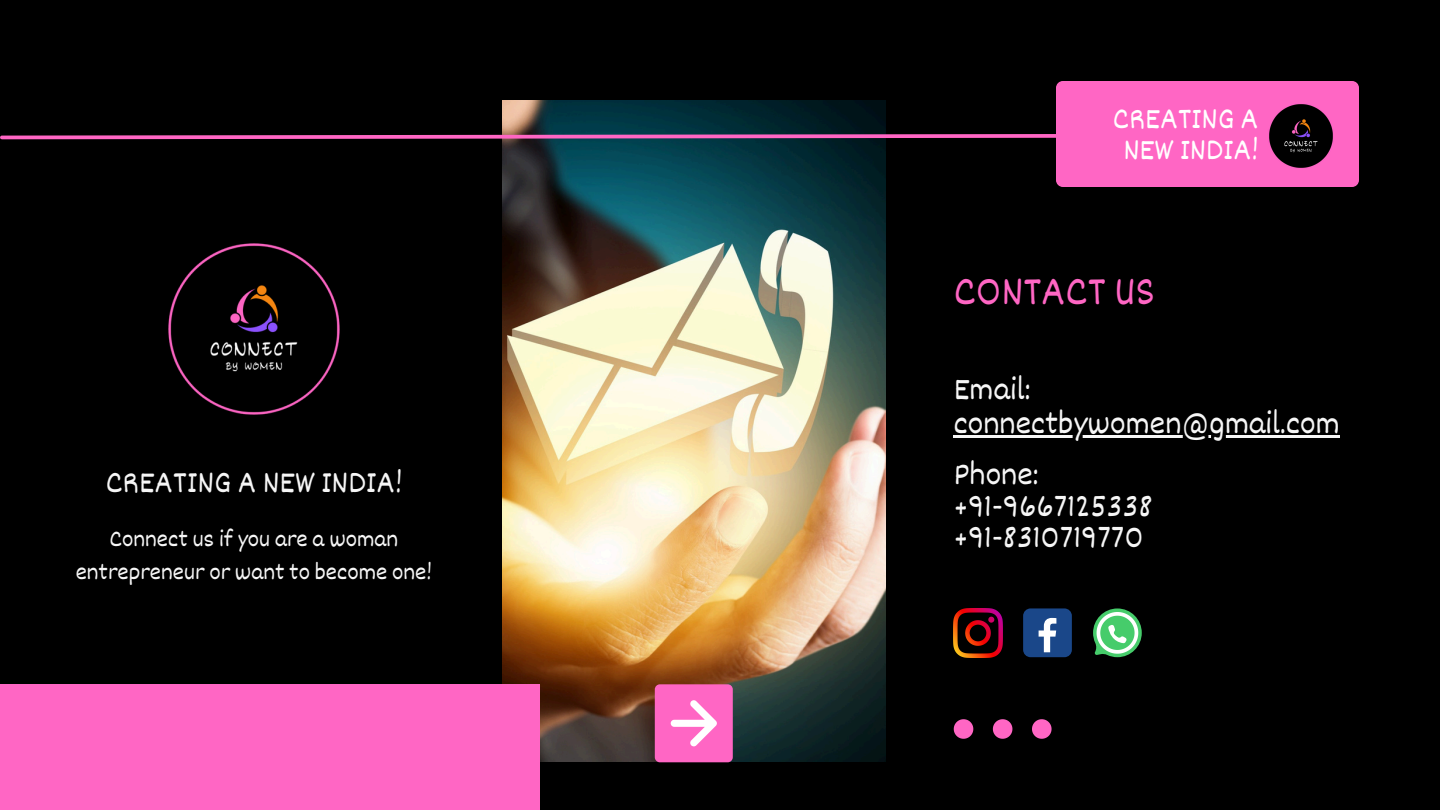
<style>
.page{position:relative;width:1440px;height:810px;background:#000}
.page>*{position:absolute;margin:0;border:0;box-sizing:border-box;transform-origin:0 0}
.t1{font:42px "Dekko";color:#ff66c4}
.t2{font:33px "Dekko";color:#f6f6f6}
.t3{font:32px "Dekko";color:#f6f6f6}
.t4{font:31px/30.8px "Dekko";color:#fff;text-align:center}
.t5{font:30px/31.5px "Dekko";color:#f6f6f6}
.t6{font:24px/33px "Dekko";color:#f6f6f6;text-align:center}
</style>
<div class="page">
<img style="left:148px;top:223px;width:213px;height:213px;border-radius:50%">
<img style="left:503px;top:100px;width:382px;height:662px">
<svg style="left:0;top:132px;width:1056px;height:9px"></svg>
<div style="left:0;top:684px;width:539px;height:126px;background:#ff66c4"></div>
<div style="left:655px;top:684px;width:78px;height:78px;background:#ff66c4;border-radius:5px"></div>
<svg style="left:671px;top:700px;width:46px;height:47px"></svg>
<svg style="left:993px;top:719px;width:19px;height:20px"></svg>
<svg style="left:954px;top:719px;width:19px;height:20px"></svg>
<svg style="left:1032px;top:719px;width:19px;height:20px"></svg>
<div style="left:1056px;top:81px;width:303px;height:106px;background:#ff66c4;border-radius:7px"></div>
<img style="left:1268px;top:104px;width:66px;height:64px">
<img style="left:954px;top:608px;width:48px;height:49px">
<div style="left:1023px;top:608px;width:49px;height:49px;background:#1a4789;border-radius:7px"></div>
<svg style="left:1039px;top:618px;width:17px;height:34px"></svg>
<svg style="left:1093px;top:608px;width:49px;height:49px"></svg>
<hr style="left:954px;top:435px;width:386px;height:3px;background:#f6f6f6">
<h1 class="t3" style="left:106px;top:463px;width:298px">CREATING A NEW INDIA!</h1>
<p class="t6" style="left:76px;top:522px;width:358px">Connect us if you are a woman entrepreneur or want to become one!</p>
<h3 class="t4" style="left:1113px;top:102px;width:147px">CREATING A<br>NEW INDIA!</h3>
<h3 class="t1" style="left:954px;top:265px;width:203px">CONTACT US</h3>
<h2 class="t2" style="left:954px;top:368px;width:79px">Email:</h2>
<p class="t2" style="left:954px;top:402px;width:388px">connectbywomen@gmail.com</p>
<p class="t2" style="left:954px;top:453px;width:87px">Phone:</p>
<p class="t5" style="left:954px;top:490px;width:200px">+91-9667125338 +91-8310719770</p>
</div>
